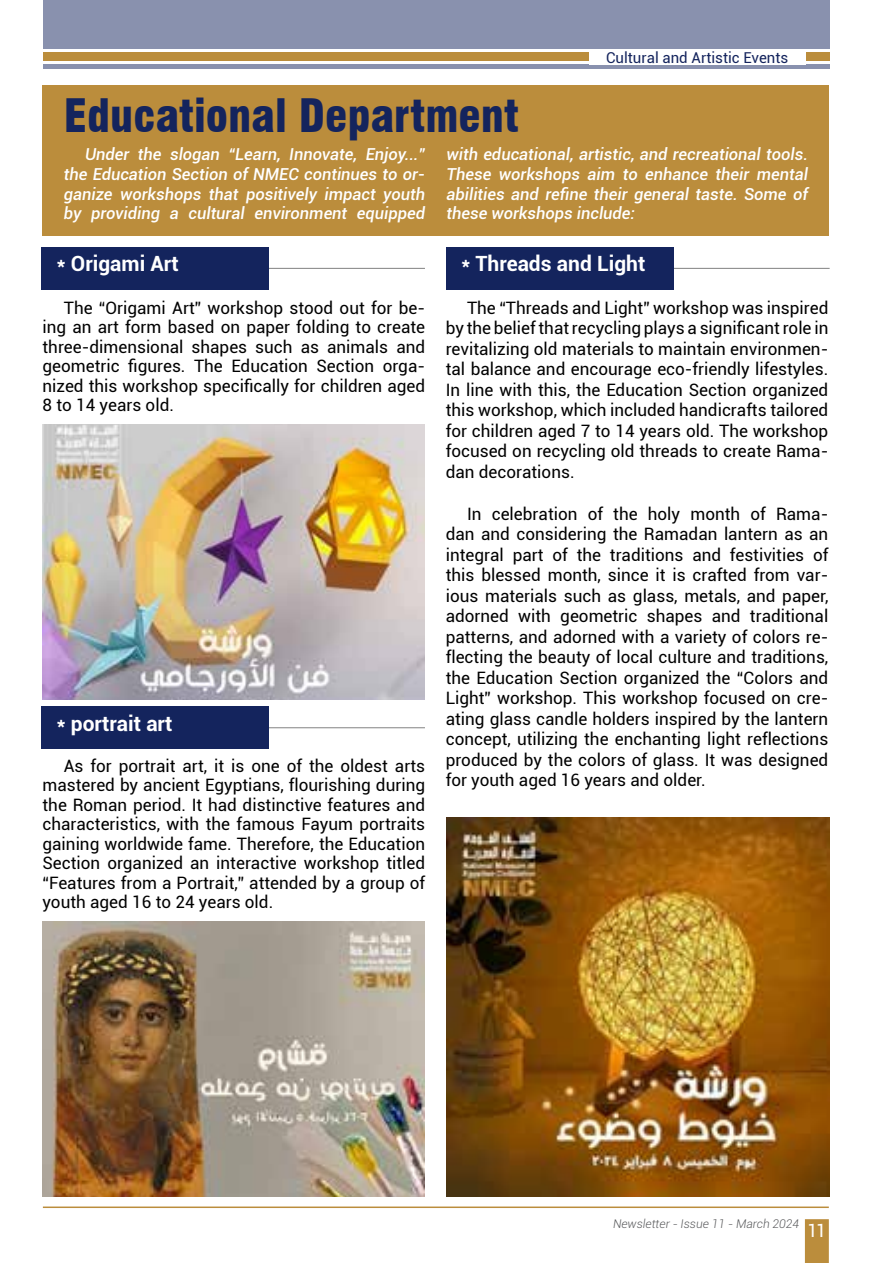
<style>
.page{position:relative;width:893px;height:1263px;background:#fff}
.page>*{position:absolute;margin:0;border:0;box-sizing:border-box;transform-origin:0 0}
.t1{font:900 condensed 45px "Swiss 721 BT";color:#14245d}
.t2{font:700 21px "Roboto";color:#fff}
.t3{font:18px "Roboto";color:#fff}
.t4{font:17.1px/20.5px "Roboto";color:#000;text-align:justify}
.t5{font:italic 500 16.5px/19.8px "Roboto";color:#fff;text-align:justify}
.t6{font:15px "Roboto";color:#14245d}
.t7{font:italic 300 12px "Roboto";color:#58595b}
</style>
<div class="page">
<hr style="left:43px;top:65px;width:786px;height:4px;background:#8991ae">
<div style="left:43px;top:0;width:786px;height:49px;background:#8991ae"></div>
<div style="left:43px;top:53px;width:786px;height:8px;background:#bb8d3c"></div>
<hr style="left:43px;top:1206px;width:786px;height:2px;background:#bb8d3c">
<svg style="left:805px;top:1219px;width:24px;height:44px"></svg>
<div style="left:42px;top:85px;width:787px;height:150px;background:#bb8d3c"></div>
<hr style="left:235px;top:268px;width:190px;height:1px;background:#000">
<div style="left:42px;top:247px;width:227px;height:43px;background:#14245d"></div>
<hr style="left:235px;top:727px;width:190px;height:1px;background:#000">
<hr style="left:640px;top:268px;width:190px;height:1px;background:#000">
<div style="left:42px;top:706px;width:227px;height:43px;background:#14245d"></div>
<div style="left:446px;top:247px;width:228px;height:43px;background:#14245d"></div>
<img style="left:42px;top:425px;width:383px;height:275px">
<img style="left:42px;top:921px;width:383px;height:275px">
<img style="left:447px;top:817px;width:383px;height:379px">
<div style="left:589px;top:49px;width:216px;height:16px;background:#fff"></div>
<p class="t6" style="left:606px;top:47px;width:184px">Cultural and Artistic Events</p>
<h1 class="t1" style="left:64px;top:89px;width:457px">Educational Department</h1>
<p class="t5" style="left:64px;top:144px;width:363px;text-indent:21px">Under the slogan “Learn, Innovate, Enjoy...” the Education Section of NMEC continues to or&shy;ganize workshops that positively impact youth by providing a cultural environment equipped</p>
<p class="t5" style="left:446px;top:144px;width:363px">with educational, artistic, and recreational tools.<br>These workshops aim to enhance their mental abilities and refine their general taste. Some of these workshops include:</p>
<p class="t2" style="left:57px;top:249px;width:123px">* Origami Art</p>
<p class="t4" style="left:43px;top:297px;width:384px;line-height:19.5px;text-indent:21px">The “Origami Art” workshop stood out for be&shy;ing an art form based on paper folding to create three-dimensional shapes such as animals and geometric figures. The Education Section orga&shy;nized this workshop specifically for children aged 8 to 14 years old.</p>
<p class="t2" style="left:57px;top:708px;width:117px">* portrait art</p>
<p class="t4" style="left:43px;top:755px;width:384px;line-height:19.5px;text-indent:21px">As for portrait art, it is one of the oldest arts mastered by ancient Egyptians, flourishing during the Roman period. It had distinctive features and characteristics, with the famous Fayum portraits gaining worldwide fame. Therefore, the Education Section organized an interactive workshop titled “Features from a Portrait,” attended by a group of youth aged 16 to 24 years old.</p>
<p class="t2" style="left:462px;top:249px;width:185px">* Threads and Light</p>
<p class="t4" style="left:446px;top:297px;width:384px;text-indent:21px">The “Threads and Light” workshop was inspired by the belief that recycling plays a significant role in revitalizing old materials to maintain environmen&shy;tal balance and encourage eco-friendly lifestyles.<br>In line with this, the Education Section organized this workshop, which included handicrafts tailored for children aged 7 to 14 years old. The workshop focused on recycling old threads to create Rama&shy;dan decorations.</p>
<p class="t4" style="left:446px;top:503px;width:384px;text-indent:21px">In celebration of the holy month of Rama&shy;dan and considering the Ramadan lantern as an integral part of the traditions and festivities of this blessed month, since it is crafted from var&shy;ious materials such as glass, metals, and paper, adorned with geometric shapes and traditional patterns, and adorned with a variety of colors re&shy;flecting the beauty of local culture and traditions, the Education Section organized the “Colors and Light” workshop. This workshop focused on cre&shy;ating glass candle holders inspired by the lantern concept, utilizing the enchanting light reflections produced by the colors of glass. It was designed for youth aged 16 years and older.</p>
<p class="t7" style="left:613px;top:1215px;width:188px">Newsletter - Issue 11 - March 2024</p>
<p class="t3" style="left:807px;top:1218px;width:20px">11</p>
</div>
